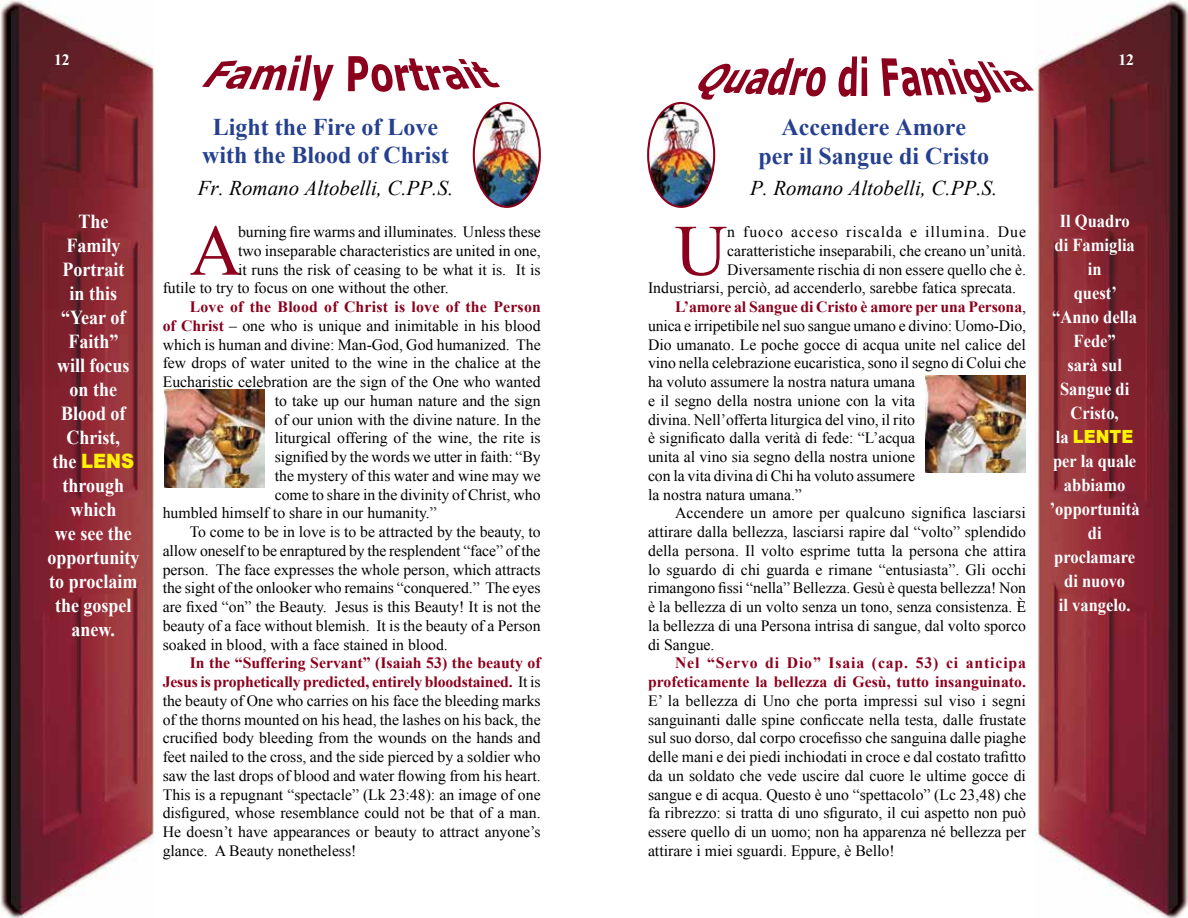
<style>
.page{position:relative;width:1188px;height:918px;background:#fff}
.page>*{position:absolute;margin:0;border:0;box-sizing:border-box;transform-origin:0 0}
.t1{font:72.45px "Times New Roman";color:#8b001d}
.t2{font:700 24px/28.8px "Times New Roman";color:#25408f;text-align:center}
.t3{font:italic 21px "Times New Roman";color:#000}
.t4{font:700 19.8px/24px "Times New Roman";color:#fff;text-align:center;scale:.91 1}
.t5{font:900 19.8px "Arial";color:#fff200;scale:.91 1}
.t6{font:700 18.15px/24px "Times New Roman";color:#fff;text-align:center;scale:.91 1}
.t7{font:900 18.15px "Arial";color:#fff200;scale:.91 1}
.t8{font:15.75px/18.8px "Times New Roman";color:#000;text-align:justify}
.t9{font:700 15.75px/18.8px "Times New Roman";color:#8b001d;text-align:right}
.t10{font:15.75px "Times New Roman";letter-spacing:.065em;color:#000}
.t11{font:700 15.75px "Times New Roman";color:#fff}
.s1{font-family:"Times New Roman";font-weight:700;color:#fff}
.s2{font-weight:700;color:#8b001d}
.s3{font-weight:400;color:#000}
.s4{font-family:"Palatino Linotype"}
</style>
<div class="page">
<img style="left:1035px;top:0;width:153px;height:918px">
<img style="left:0;top:0;width:153px;height:918px">
<svg style="left:698px;top:58px;width:128px;height:42px"></svg>
<svg style="left:838px;top:56px;width:29px;height:41px"></svg>
<svg style="left:881px;top:58px;width:153px;height:45px"></svg>
<svg style="left:202px;top:55px;width:132px;height:46px"></svg>
<svg style="left:348px;top:56px;width:152px;height:36px"></svg>
<img style="left:474px;top:103px;width:66px;height:104px">
<div style="left:473px;top:102px;width:68px;height:106px;border:2px solid #8b001d;border-radius:50%"></div>
<img style="left:648px;top:103px;width:66px;height:104px">
<div style="left:647px;top:102px;width:68px;height:106px;border:2px solid #8b001d;border-radius:50%"></div>
<img style="left:165px;top:390px;width:99px;height:97px">
<img style="left:926px;top:375px;width:99px;height:97px">
<p class="t11" style="left:54px;top:49px;width:17px">12</p>
<p class="t11" style="left:1119px;top:49px;width:17px">12</p>
<p class="t4" style="left:57px;top:209px;width:81px">The<br>Family<br>Portrait in this “Year of<br>Faith” will focus on the<br>Blood of<br>Christ,</p>
<p class="t5" style="left:53px;top:447px;width:91px"><span class="s1">the</span> LENS</p>
<p class="t4" style="left:47px;top:473px;width:103px">through which<br>we see the opportunity to proclaim the gospel anew.</p>
<h2 class="t2" style="left:202px;top:112px;width:248px">Light the Fire of Love with the Blood of Christ</h2>
<h3 class="t3" style="left:198px;top:173px;width:257px">Fr. Romano Altobelli, C.PP.S.</h3>
<h1 class="t1" style="left:190px;top:202px;width:54px">A</h1>
<p class="t8" style="left:238px;top:222px;width:304px">burning fire warms and illuminates. Unless these</p>
<p class="t8" style="left:238px;top:241px;width:304px">two inseparable characteristics are united in one,</p>
<p class="t8" style="left:238px;top:260px;width:304px">it runs the risk of ceasing to be what it is. It is</p>
<p class="t8" style="left:163px;top:279px;width:288px">futile to try to focus on one without the other.</p>
<p class="t9" style="left:190px;top:297px;width:353px">Love of the Blood of Christ is love of the Person</p>
<p class="t8" style="left:163px;top:316px;width:380px"><span class="s2">of Christ</span> – one who is unique and inimitable in his blood</p>
<p class="t8" style="left:163px;top:335px;width:380px">which is human and divine: Man-God, God humanized. The</p>
<p class="t8" style="left:163px;top:354px;width:380px">few drops of water united to the wine in the chalice at the</p>
<p class="t8" style="left:163px;top:372px;width:380px">Eucharistic celebration are the sign of the One who wanted</p>
<p class="t8" style="left:275px;top:391px;width:267px">to take up our human nature and the sign</p>
<p class="t8" style="left:275px;top:410px;width:267px">of our union with the divine nature. In the</p>
<p class="t8" style="left:275px;top:429px;width:267px">liturgical offering of the wine, the rite is</p>
<p class="t8" style="left:275px;top:447px;width:268px">signified by the words we utter in faith: “By</p>
<p class="t8" style="left:275px;top:466px;width:267px">the mystery of this water and wine may we</p>
<p class="t8" style="left:275px;top:485px;width:267px">come to share in the divinity of Christ, who</p>
<p class="t8" style="left:163px;top:503px;width:276px">humbled himself to share in our humanity.”</p>
<p class="t8" style="left:190px;top:522px;width:353px">To come to be in love is to be attracted by the beauty, to</p>
<p class="t8" style="left:163px;top:541px;width:379px">allow oneself to be enraptured by the resplendent “face” of the</p>
<p class="t8" style="left:163px;top:560px;width:380px">person. The face expresses the whole person, which attracts</p>
<p class="t8" style="left:163px;top:578px;width:379px">the sight of the onlooker who remains “conquered.” The eyes</p>
<p class="t8" style="left:163px;top:597px;width:380px">are fixed “on” the Beauty. Jesus is this Beauty! It is not the</p>
<p class="t8" style="left:163px;top:616px;width:379px">beauty of a face without blemish. It is the beauty of a Person</p>
<p class="t8" style="left:163px;top:635px;width:287px">soaked in blood, with a face stained in blood.</p>
<p class="t8" style="left:163px;top:653px;width:380px;text-indent:27px"><span class="s2">In the “Suffering Servant” (Isaiah 53) the beauty of Jesus is prophetically predicted, entirely bloodstained.</span> It is the beauty of One who carries on his face the bleeding marks of the thorns mounted on his head, the lashes on his back, the crucified body bleeding from the wounds on the hands and feet nailed to the cross, and the side pierced by a soldier who saw the last drops of blood and water flowing from his heart.<br>This is a repugnant “spectacle” (Lk 23:48): an image of one disfigured, whose resemblance could not be that of a man.<br>He doesn’t have appearances or beauty to attract anyone’s glance. A Beauty nonetheless!</p>
<h2 class="t2" style="left:758px;top:112px;width:232px">Accendere Amore<br>per il Sangue di Cristo</h2>
<h3 class="t3" style="left:750px;top:174px;width:249px">P. Romano Altobelli, C.PP.S.</h3>
<h1 class="t1" style="left:675px;top:202px;width:54px">U</h1>
<p class="t10" style="left:727px;top:221px;width:300px">n fuoco acceso riscalda e illumina. Due</p>
<p class="t8" style="left:727px;top:241px;width:300px">caratteristiche inseparabili, che creano un’unità.</p>
<p class="t8" style="left:727px;top:260px;width:300px">Diversamente rischia di non essere quello che è.</p>
<p class="t8" style="left:648px;top:279px;width:370px">Industriarsi, perciò, ad accenderlo, sarebbe fatica sprecata.</p>
<p class="t9" style="left:675px;top:297px;width:353px">L’amore al Sangue di Cristo è amore per una Persona<span class="s3">,</span></p>
<p class="t8" style="left:648px;top:316px;width:380px">unica e irripetibile nel suo sangue umano e divino: Uomo-Dio,</p>
<p class="t8" style="left:648px;top:335px;width:380px">Dio umanato. Le poche gocce di acqua unite nel calice del</p>
<p class="t8" style="left:648px;top:354px;width:380px">vino nella celebrazione eucaristica, sono il segno di Colui che</p>
<p class="t8" style="left:648px;top:372px;width:269px">ha voluto assumere la nostra natura umana</p>
<p class="t8" style="left:648px;top:391px;width:269px">e il segno della nostra unione con la vita</p>
<p class="t8" style="left:648px;top:410px;width:268px">divina. Nell’offerta liturgica del vino, il rito</p>
<p class="t8" style="left:648px;top:429px;width:269px">è significato dalla verità di fede: “L’acqua</p>
<p class="t8" style="left:648px;top:447px;width:269px">unita al vino sia segno della nostra unione</p>
<p class="t8" style="left:648px;top:466px;width:269px">con la vita divina di Chi ha voluto assumere</p>
<p class="t8" style="left:648px;top:485px;width:155px">la nostra natura umana.”</p>
<p class="t8" style="left:675px;top:503px;width:352px">Accendere un amore per qualcuno significa lasciarsi</p>
<p class="t8" style="left:648px;top:522px;width:380px">attirare dalla bellezza, lasciarsi rapire dal “volto” splendido</p>
<p class="t8" style="left:648px;top:541px;width:380px">della persona. Il volto esprime tutta la persona che attira</p>
<p class="t8" style="left:648px;top:560px;width:380px">lo sguardo di chi guarda e rimane “entusiasta”. Gli occhi</p>
<p class="t8" style="left:648px;top:578px;width:380px">rimangono fissi “nella” Bellezza. Gesù è questa bellezza! Non</p>
<p class="t8" style="left:648px;top:597px;width:380px">è la bellezza di un volto senza un tono, senza consistenza. <span class="s4">Ѐ</span></p>
<p class="t8" style="left:648px;top:616px;width:379px">la bellezza di una Persona intrisa di sangue, dal volto sporco</p>
<p class="t8" style="left:648px;top:635px;width:68px">di Sangue.</p>
<p class="t9" style="left:648px;top:653px;width:380px">Nel “Servo di Dio” Isaia (cap. 53) ci anticipa profeticamente la bellezza di Gesù, tutto insanguinato.</p>
<p class="t8" style="left:648px;top:691px;width:380px">E’ la bellezza di Uno che porta impressi sul viso i segni sanguinanti dalle spine conficcate nella testa, dalle frustate sul suo dorso, dal corpo crocefisso che sanguina dalle piaghe delle mani e dei piedi inchiodati in croce e dal costato trafitto da un soldato che vede uscire dal cuore le ultime gocce di sangue e di acqua. Questo è uno “spettacolo” (Lc 23,48) che fa ribrezzo: si tratta di uno sfigurato, il cui aspetto non può essere quello di un uomo; non ha apparenza né bellezza per attirare i miei sguardi. Eppure, è Bello!</p>
<p class="t6" style="left:1052px;top:209px;width:95px">Il Quadro di Famiglia in<br>quest’ “Anno della<br>Fede”<br>sarà sul<br>Sangue di<br>Cristo,</p>
<p class="t7" style="left:1056px;top:423px;width:87px"><span class="s1">la</span> LENTE</p>
<p class="t6" style="left:1050px;top:449px;width:100px">per la quale abbiamo ’opportunità di proclamare di nuovo<br>il vangelo.</p>
</div>
